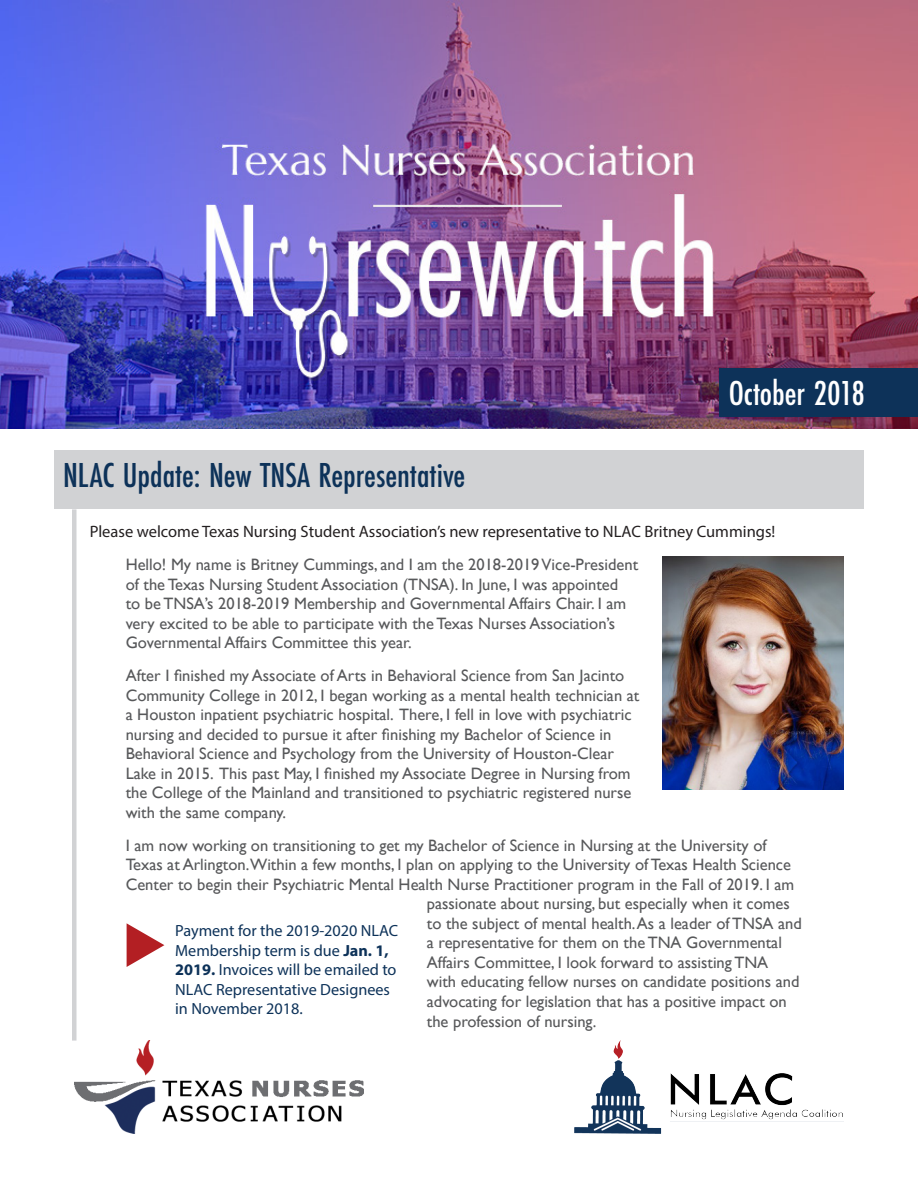
<style>
.page{position:relative;width:918px;height:1188px;background:#fff}
.page>*{position:absolute;margin:0;border:0;box-sizing:border-box;transform-origin:0 0}
.t1{font:500 36px "Futura PT Cond";color:#0d3259}
.t2{font:500 36px "Futura PT Cond";color:#fff}
.t3{font:16.5px/19.5px "Gill Sans";color:#57585a}
.Body_text{font:16.5px "Myriad Pro";color:#231f20}
.Body_text-2{font:16.2px/19.5px "Myriad Pro";color:#0d3259}
.s1{font-weight:700}
</style>
<div class="page">
<img style="left:0;top:0;width:918px;height:429px">
<img style="left:75px;top:1041px;width:289px;height:93px">
<img style="left:574px;top:1041px;width:269px;height:93px">
<div style="left:54px;top:450px;width:810px;height:59px;background:#d1d2d4"></div>
<hr style="left:72px;top:509px;width:4px;height:532px;background:#d1d2d4">
<svg style="left:127px;top:923px;width:37px;height:44px"></svg>
<div style="left:720px;top:368px;width:198px;height:49px;background:#0d3259"></div>
<img style="left:663px;top:556px;width:180px;height:234px">
<p class="t2" style="left:729px;top:371px;width:138px">October 2018</p>
<p class="t1" style="left:63px;top:454px;width:404px">NLAC Update: New TNSA Representative</p>
<p class="Body_text" style="left:90px;top:522px;width:687px">Please welcome Texas Nursing Student Association’s new representative to NLAC Britney Cummings!</p>
<p class="t3" style="left:126px;top:555px;width:514px">Hello! My name is Britney Cummings, and I am the 2018-2019 Vice-President of the Texas Nursing Student Association (TNSA). In June, I was appointed<br>to be TNSA’s 2018-2019 Membership and Governmental Affairs Chair. I am very excited to be able to participate with the Texas Nurses Association’s Governmental Affairs Committee this year.</p>
<p class="t3" style="left:126px;top:666px;width:515px">After I finished my Associate of Arts in Behavioral Science from San Jacinto Community College in 2012, I began working as a mental health technician at a Houston inpatient psychiatric hospital. There, I fell in love with psychiatric nursing and decided to pursue it after finishing my Bachelor of Science in Behavioral Science and Psychology from the University of Houston-Clear Lake in 2015. This past May, I finished my Associate Degree in Nursing from the College of the Mainland and transitioned to psychiatric registered nurse with the same company.</p>
<p class="t3" style="left:126px;top:836px;width:642px">I am now working on transitioning to get my Bachelor of Science in Nursing at the University of</p>
<p class="t3" style="left:126px;top:855px;width:667px">Texas at Arlington.Within a few months, I plan on applying to the University of Texas Health Science</p>
<p class="t3" style="left:126px;top:875px;width:670px">Center to begin their Psychiatric Mental Health Nurse Practitioner program in the Fall of 2019. I am</p>
<p class="t3" style="left:427px;top:894px;width:365px">passionate about nursing, but especially when it comes</p>
<p class="t3" style="left:427px;top:914px;width:376px">to the subject of mental health. As a leader of TNSA and</p>
<p class="t3" style="left:427px;top:933px;width:357px">a representative for them on the TNA Governmental</p>
<p class="t3" style="left:427px;top:953px;width:343px">Affairs Committee, I look forward to assisting TNA</p>
<p class="t3" style="left:427px;top:972px;width:374px">with educating fellow nurses on candidate positions and</p>
<p class="t3" style="left:427px;top:992px;width:361px">advocating for legislation that has a positive impact on</p>
<p class="t3" style="left:427px;top:1012px;width:171px">the profession of nursing.</p>
<p class="Body_text-2" style="left:175px;top:921px;width:225px">Payment for the 2019-2020 NLAC<br>Membership term is due <span class="s1">Jan. 1,<br>2019.</span> Invoices will be emailed to<br>NLAC Representative Designees in November 2018.</p>
</div>
